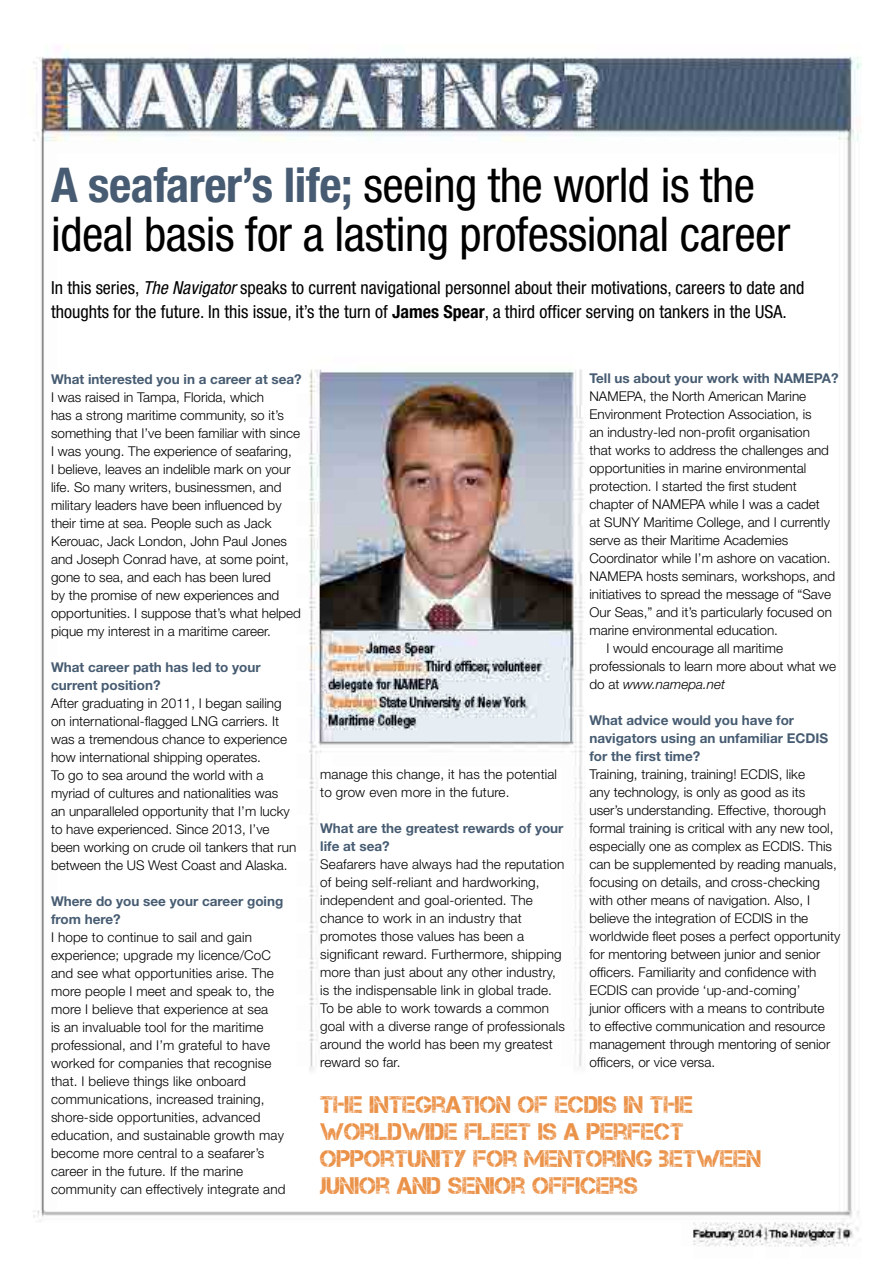
<style>
.page{position:relative;width:893px;height:1263px;background:#fff}
.page>*{position:absolute;margin:0;border:0;box-sizing:border-box;transform-origin:0 0}
.t1{font:condensed 48px/49.5px "Helvetica Neue LT Std";letter-spacing:-.01em;color:#000}
.t2{font:24px/27px "Captureit";color:#eb9249}
.t3{font:condensed 18px/24px "Helvetica Neue LT Std";color:#000}
.t4{font:300 13.5px/18px "Helvetica Neue LT Std";color:#000}
.t5{font:700 13.5px/18px "Helvetica Neue LT Std";color:#475c72}
.t6{font:italic 300 13.5px "Helvetica Neue LT Std";color:#000}
.s1{font-weight:700;color:#475c72}
.s2{font-style:italic}
.s3{font-weight:700}
.s4{font-style:normal}
</style>
<div class="page">
<img style="left:33px;top:45px;width:829px;height:1202px">
<h1 class="t1" style="left:51px;top:160px;width:741px"><span class="s1">A seafarer’s life;</span> seeing the world is the ideal basis for a lasting professional career</h1>
<h3 class="t3" style="left:51px;top:276px;width:755px">In this series, <span class="s2">The Navigator</span> speaks to current navigational personnel about their motivations, careers to date and thoughts for the future. In this issue, it’s the turn of <span class="s3">James Spear</span>, a third officer serving on tankers in the USA.</h3>
<p class="t5" style="left:51px;top:369px;width:252px">What interested you in a career at sea?</p>
<p class="t4" style="left:51px;top:387px;width:252px">I was raised in Tampa, Florida, which<br>has a strong maritime community, so it’s something that I’ve been familiar with since I was young. The experience of seafaring,<br>I believe, leaves an indelible mark on your life. So many writers, businessmen, and military leaders have been influenced by their time at sea. People such as Jack Kerouac, Jack London, John Paul Jones and Joseph Conrad have, at some point, gone to sea, and each has been lured<br>by the promise of new experiences and opportunities. I suppose that’s what helped pique my interest in a maritime career.</p>
<p class="t5" style="left:51px;top:657px;width:211px">What career path has led to your current position?</p>
<p class="t4" style="left:51px;top:693px;width:247px">After graduating in 2011, I began sailing on international-flagged LNG carriers. It was a tremendous chance to experience how international shipping operates.<br>To go to sea around the world with a myriad of cultures and nationalities was<br>an unparalleled opportunity that I’m lucky to have experienced. Since 2013, I’ve been working on crude oil tankers that run between the US West Coast and Alaska.</p>
<p class="t5" style="left:51px;top:891px;width:234px">Where do you see your career going from here?</p>
<p class="t4" style="left:51px;top:927px;width:236px">I hope to continue to sail and gain experience; upgrade my licence/CoC and see what opportunities arise. The more people I meet and speak to, the more I believe that experience at sea<br>is an invaluable tool for the maritime professional, and I’m grateful to have worked for companies that recognise that. I believe things like onboard communications, increased training, shore-side opportunities, advanced education, and sustainable growth may become more central to a seafarer’s career in the future. If the marine community can effectively integrate and</p>
<p class="t4" style="left:320px;top:765px;width:238px">manage this change, it has the potential to grow even more in the future.</p>
<p class="t5" style="left:320px;top:819px;width:245px">What are the greatest rewards of your life at sea?</p>
<p class="t4" style="left:320px;top:855px;width:246px">Seafarers have always had the reputation of being self-reliant and hardworking, independent and goal-oriented. The chance to work in an industry that promotes those values has been a significant reward. Furthermore, shipping more than just about any other industry, is the indispensable link in global trade.<br>To be able to work towards a common goal with a diverse range of professionals around the world has been my greatest reward so far.</p>
<p class="t5" style="left:589px;top:369px;width:251px">Tell us about your work with NAMEPA?</p>
<p class="t4" style="left:589px;top:387px;width:218px">NAMEPA, the North American Marine</p>
<p class="t4" style="left:589px;top:405px;width:224px">Environment Protection Association, is</p>
<p class="t4" style="left:589px;top:423px;width:222px">an industry-led non-profit organisation</p>
<p class="t4" style="left:589px;top:441px;width:241px">that works to address the challenges and</p>
<p class="t4" style="left:589px;top:459px;width:218px">opportunities in marine environmental</p>
<p class="t4" style="left:589px;top:477px;width:209px">protection. I started the first student</p>
<p class="t4" style="left:589px;top:495px;width:232px">chapter of NAMEPA while I was a cadet</p>
<p class="t4" style="left:589px;top:513px;width:242px">at SUNY Maritime College, and I currently</p>
<p class="t4" style="left:589px;top:531px;width:200px">serve as their Maritime Academies</p>
<p class="t4" style="left:589px;top:549px;width:243px">Coordinator while I’m ashore on vacation.</p>
<p class="t4" style="left:589px;top:567px;width:247px">NAMEPA hosts seminars, workshops, and</p>
<p class="t4" style="left:589px;top:585px;width:243px">initiatives to spread the message of “Save</p>
<p class="t4" style="left:589px;top:603px;width:244px">Our Seas,” and it’s particularly focused on</p>
<p class="t4" style="left:589px;top:621px;width:190px">marine environmental education.</p>
<p class="t4" style="left:606px;top:639px;width:178px">I would encourage all maritime</p>
<p class="t4" style="left:589px;top:657px;width:248px">professionals to learn more about what we</p>
<p class="t6" style="left:589px;top:676px;width:137px"><span class="s4">do at</span> www.namepa.net</p>
<p class="t5" style="left:589px;top:711px;width:240px">What advice would you have for navigators using an unfamiliar ECDIS for the first time?</p>
<p class="t4" style="left:589px;top:765px;width:252px">Training, training, training! ECDIS, like<br>any technology, is only as good as its user’s understanding. Effective, thorough formal training is critical with any new tool, especially one as complex as ECDIS. This can be supplemented by reading manuals, focusing on details, and cross-checking with other means of navigation. Also, I believe the integration of ECDIS in the worldwide fleet poses a perfect opportunity for mentoring between junior and senior officers. Familiarity and confidence with ECDIS can provide ‘up-and-coming’<br>junior officers with a means to contribute<br>to effective communication and resource management through mentoring of senior officers, or vice versa.</p>
<h2 class="t2" style="left:320px;top:1091px;width:443px">THE INTEGRATION OF ECDIS IN THE<br>WORLDWIDE FLEET IS A PERFECT<br>OPPORTUNITY FOR MENTORING BETWEEN<br>JUNIOR AND SENIOR OFFICERS</h2>
</div>
